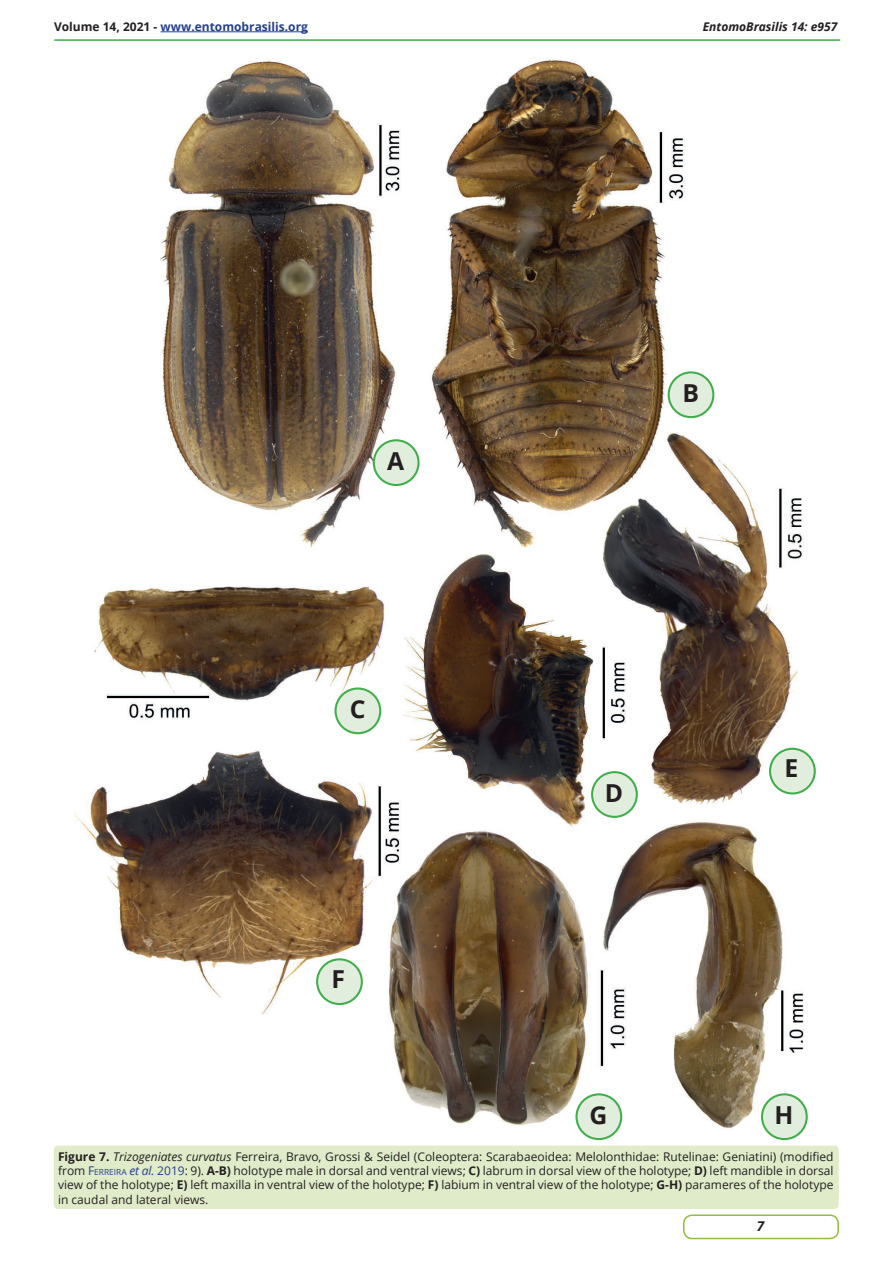
<style>
.page{position:relative;width:893px;height:1263px;background:#fff}
.page>*{position:absolute;margin:0;border:0;box-sizing:border-box;transform-origin:0 0}
.t1{font:700 24.75px "Open Sans";color:#231f20}
.t2{font:italic 700 13.5px "Open Sans";color:#231f20}
.Legenda{font:12px/14.4px "Open Sans";color:#231f20;text-align:justify}
.t3{font:700 12px "Open Sans";color:#253f8e}
.t4{font:italic 700 12px "Open Sans";color:#231f20}
.s1{color:#231f20}
.s2{font-weight:700}
.s3{font-style:italic}
.s4{color:#253f8e}
.s5{font-size:8.4px;color:#253f8e}
.s6{font-style:italic;color:#253f8e}
</style>
<div class="page">
<div style="left:683px;top:1214px;width:156px;height:25px;border:2px solid #90bf3e;border-radius:9px"></div>
<hr style="left:161px;top:32px;width:147px;height:1px;background:#253f8e">
<hr style="left:55px;top:39px;width:785px;height:2px;background:#40ae49">
<img style="left:74px;top:58px;width:742px;height:1083px">
<div style="left:54px;top:1145px;width:785px;height:64px;background:#dfebc9;border-radius:4px"></div>
<div style="left:374px;top:440px;width:44px;height:45px;background:#e1eedd;border-radius:50%"></div>
<div style="left:373px;top:439px;width:47px;height:47px;border:2px solid #40ae49;border-radius:50%"></div>
<div style="left:669px;top:372px;width:44px;height:45px;background:#e1eedd;border-radius:50%"></div>
<div style="left:668px;top:371px;width:46px;height:47px;border:2px solid #40ae49;border-radius:50%"></div>
<div style="left:336px;top:688px;width:44px;height:45px;background:#e1eedd;border-radius:50%"></div>
<div style="left:334px;top:687px;width:47px;height:47px;border:2px solid #40ae49;border-radius:50%"></div>
<div style="left:592px;top:772px;width:45px;height:45px;background:#e1eedd;border-radius:50%"></div>
<div style="left:591px;top:771px;width:47px;height:47px;border:2px solid #40ae49;border-radius:50%"></div>
<div style="left:770px;top:749px;width:45px;height:44px;background:#e1eedd;border-radius:50%"></div>
<div style="left:769px;top:748px;width:47px;height:46px;border:2px solid #40ae49;border-radius:50%"></div>
<svg style="left:317px;top:959px;width:45px;height:45px"></svg>
<div style="left:316px;top:958px;width:47px;height:47px;border:2px solid #40ae49;border-radius:50%"></div>
<div style="left:326px;top:968px;width:27px;height:27px;background:#e1eedd;border-radius:6px"></div>
<svg style="left:762px;top:1094px;width:45px;height:45px"></svg>
<div style="left:761px;top:1093px;width:47px;height:47px;border:2px solid #40ae49;border-radius:50%"></div>
<div style="left:771px;top:1104px;width:26px;height:26px;background:#e1eedd;border-radius:6px"></div>
<svg style="left:576px;top:1094px;width:45px;height:45px"></svg>
<div style="left:575px;top:1093px;width:47px;height:47px;border:2px solid #40ae49;border-radius:50%"></div>
<div style="left:586px;top:1104px;width:26px;height:26px;background:#e1eedd;border-radius:6px"></div>
<p class="t3" style="left:54px;top:18px;width:255px"><span class="s1">Volume 14, 2021 -</span> www.entomobrasilis.org</p>
<p class="t4" style="left:703px;top:18px;width:136px">EntomoBrasilis 14: e957</p>
<p class="t1" style="left:387px;top:444px;width:19px">A</p>
<p class="t1" style="left:350px;top:692px;width:17px">C</p>
<p class="t1" style="left:332px;top:961px;width:15px">F</p>
<p class="t1" style="left:682px;top:376px;width:18px">B</p>
<p class="t1" style="left:605px;top:775px;width:20px">D</p>
<p class="t1" style="left:784px;top:750px;width:15px">E</p>
<p class="t1" style="left:590px;top:1098px;width:19px">G</p>
<p class="t1" style="left:775px;top:1098px;width:20px">H</p>
<p class="Legenda" style="left:58px;top:1149px;width:777px"><span class="s2">Figure 7.</span> <span class="s3">Trizogeniates curvatus</span> Ferreira, Bravo, Grossi &amp; Seidel (Coleoptera: Scarabaeoidea: Melolonthidae: Rutelinae: Geniatini) (modified from <span class="s4">F</span><span class="s5">ERREIRA</span> <span class="s6">et al.</span> <span class="s4">2019</span>: 9). <span class="s2">A-B)</span> holotype male in dorsal and ventral views; <span class="s2">C)</span> labrum in dorsal view of the holotype; <span class="s2">D)</span> left mandible in dorsal view of the holotype; <span class="s2">E)</span> left maxilla in ventral view of the holotype; <span class="s2">F)</span> labium in ventral view of the holotype; <span class="s2">G-H)</span> parameres of the holotype in caudal and lateral views.</p>
<p class="t2" style="left:757px;top:1216px;width:9px">7</p>
</div>
